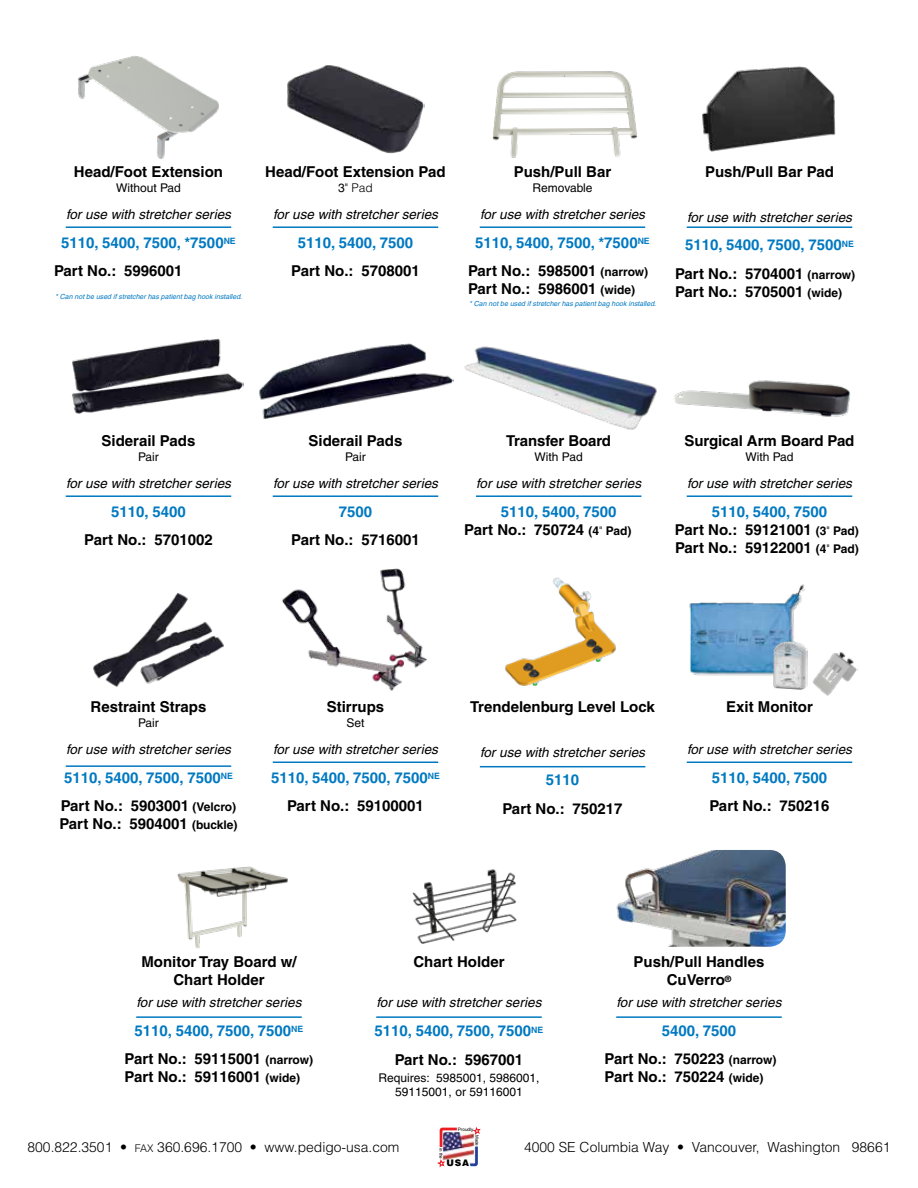
<style>
.page{position:relative;width:918px;height:1188px;background:#fff}
.page>*{position:absolute;margin:0;border:0;box-sizing:border-box;transform-origin:0 0}
.t1{font:700 15px/18px "Helvetica";color:#000;text-align:center}
.t2{font:700 15px/28.8px "Helvetica";color:#0079c1;text-align:center}
.t3{font:300 13.8px "Helvetica";color:#000}
.t4{font:italic 13.5px "Helvetica";color:#000}
.t5{font:12px/14.4px "Helvetica";color:#000;text-align:center}
.t6{font:300 12px "Helvetica";color:#000}
.t7{font:900 9px "Helvetica";color:#000}
.t8{font:italic 7.05px "Helvetica";color:#0079c1}
.t9{font:4.65px "Helvetica";color:#000}
.t10{font:4.35px "Helvetica";color:#000}
.s1{color:#000}
.s2{font-weight:400}
.s3{font-size:12px;color:#000}
.s4{font-size:12px}
.s5{font-weight:300;font-size:12px;color:#000}
.s6{color:#0079c1}
.s7{font-weight:300;font-size:12px}
.s8{font-size:10.5px}
</style>
<div class="page">
<svg style="left:437px;top:1127px;width:43px;height:41px"></svg>
<img style="left:259px;top:343px;width:191px;height:76px">
<img style="left:72px;top:338px;width:171px;height:76px">
<hr style="left:66px;top:495px;width:165px;height:2px;background:#0079c1">
<hr style="left:273px;top:495px;width:165px;height:2px;background:#0079c1">
<img style="left:674px;top:380px;width:177px;height:37px">
<hr style="left:687px;top:495px;width:165px;height:2px;background:#0079c1">
<img style="left:282px;top:589px;width:117px;height:102px">
<img style="left:363px;top:568px;width:64px;height:116px">
<hr style="left:273px;top:762px;width:165px;height:1px;background:#0079c1">
<img style="left:492px;top:71px;width:145px;height:87px">
<img style="left:78px;top:56px;width:141px;height:103px">
<hr style="left:687px;top:226px;width:165px;height:2px;background:#0079c1">
<hr style="left:273px;top:226px;width:165px;height:2px;background:#0079c1">
<hr style="left:66px;top:226px;width:165px;height:2px;background:#0079c1">
<hr style="left:480px;top:226px;width:165px;height:2px;background:#0079c1">
<img style="left:702px;top:66px;width:134px;height:86px">
<img style="left:287px;top:65px;width:138px;height:89px">
<img style="left:93px;top:593px;width:131px;height:94px">
<hr style="left:66px;top:765px;width:165px;height:2px;background:#0079c1">
<hr style="left:480px;top:766px;width:165px;height:1px;background:#0079c1">
<img style="left:505px;top:577px;width:111px;height:109px">
<img style="left:689px;top:584px;width:119px;height:94px">
<hr style="left:687px;top:762px;width:165px;height:1px;background:#0079c1">
<img style="left:772px;top:639px;width:35px;height:50px">
<img style="left:813px;top:652px;width:45px;height:44px">
<img style="left:412px;top:869px;width:105px;height:75px">
<hr style="left:376px;top:1016px;width:166px;height:2px;background:#0079c1">
<img style="left:177px;top:866px;width:111px;height:83px">
<hr style="left:136px;top:1016px;width:166px;height:2px;background:#0079c1">
<hr style="left:616px;top:1016px;width:166px;height:2px;background:#0079c1">
<img style="left:616px;top:850px;width:170px;height:97px">
<hr style="left:476px;top:495px;width:165px;height:2px;background:#0079c1">
<img style="left:450px;top:346px;width:207px;height:84px">
<p class="t1" style="left:74px;top:163px;width:151px">Head/Foot Extension</p>
<p class="t5" style="left:116px;top:180px;width:66px">Without Pad</p>
<p class="t4" style="left:66px;top:206px;width:166px">for use with stretcher series</p>
<p class="t2" style="left:54px;top:228px;width:183px;text-align:left;text-indent:7px">5110, 5400, 7500, *7500<sup>NE<br></sup><span class="s1">Part No.: 5996001</span></p>
<p class="t8" style="left:55px;top:293px;width:189px">* Can not be used if stretcher has patient bag hook installed.</p>
<p class="t1" style="left:265px;top:163px;width:182px">Head/Foot Extension Pad</p>
<p class="t6" style="left:338px;top:180px;width:36px"><span class="s2">3</span>" Pad</p>
<p class="t4" style="left:273px;top:206px;width:166px">for use with stretcher series</p>
<p class="t2" style="left:298px;top:228px;width:117px">5110, 5400, 7500</p>
<p class="t1" style="left:291px;top:262px;width:130px">Part No.: 5708001</p>
<p class="t1" style="left:514px;top:163px;width:99px">Push/Pull Bar</p>
<p class="t5" style="left:533px;top:180px;width:61px">Removable</p>
<p class="t4" style="left:480px;top:206px;width:166px">for use with stretcher series</p>
<p class="t2" style="left:468px;top:228px;width:183px">5110, 5400, 7500, *7500<sup>NE<br></sup><span class="s1">Part No.: 5985001</span> <span class="s3">(narrow)</span></p>
<p class="t1" style="left:468px;top:280px;width:169px">Part No.: 5986001 <span class="s4">(wide)</span></p>
<p class="t8" style="left:469px;top:300px;width:189px">* Can not be used if stretcher has patient bag hook installed.</p>
<p class="t1" style="left:705px;top:163px;width:130px">Push/Pull Bar Pad</p>
<p class="t4" style="left:687px;top:209px;width:166px">for use with stretcher series</p>
<p class="t2" style="left:675px;top:231px;width:182px">5110, 5400, 7500, 7500<sup>NE<br></sup><span class="s1">Part No.: 5704001</span> <span class="s3">(narrow)</span></p>
<p class="t1" style="left:675px;top:283px;width:169px">Part No.: 5705001 <span class="s4">(wide)</span></p>
<p class="t1" style="left:102px;top:432px;width:95px">Siderail Pads</p>
<p class="t5" style="left:138px;top:449px;width:22px">Pair</p>
<p class="t4" style="left:66px;top:475px;width:166px">for use with stretcher series</p>
<p class="t2" style="left:111px;top:497px;width:76px">5110, 5400</p>
<p class="t1" style="left:84px;top:531px;width:130px">Part No.: 5701002</p>
<p class="t1" style="left:309px;top:432px;width:95px">Siderail Pads</p>
<p class="t5" style="left:345px;top:449px;width:22px">Pair</p>
<p class="t4" style="left:273px;top:475px;width:166px">for use with stretcher series</p>
<p class="t2" style="left:339px;top:497px;width:35px">7500</p>
<p class="t1" style="left:291px;top:531px;width:130px">Part No.: 5716001</p>
<p class="t1" style="left:506px;top:432px;width:106px">Transfer Board</p>
<p class="t5" style="left:535px;top:449px;width:50px">With Pad</p>
<p class="t4" style="left:476px;top:475px;width:166px">for use with stretcher series</p>
<p class="t2" style="left:464px;top:502px;width:169px;line-height:18px;text-align:left;text-indent:37px">5110, 5400, 7500<br><span class="s1">Part No.: 750724</span> <span class="s3">(4</span><span class="s5">"</span> <span class="s3">Pad)</span></p>
<p class="t1" style="left:685px;top:432px;width:171px">Surgical Arm Board Pad</p>
<p class="t5" style="left:745px;top:449px;width:50px">With Pad</p>
<p class="t4" style="left:687px;top:475px;width:166px">for use with stretcher series</p>
<p class="t1" style="left:675px;top:502px;width:185px"><span class="s6">5110, 5400, 7500<br></span>Part No.: 59121001 <span class="s4">(3</span><span class="s7">"</span> <span class="s4">Pad)<br></span>Part No.: 59122001 <span class="s4">(4</span><span class="s7">"</span> <span class="s4">Pad)</span></p>
<p class="t1" style="left:91px;top:698px;width:117px">Restraint Straps</p>
<p class="t5" style="left:138px;top:715px;width:22px">Pair</p>
<p class="t4" style="left:66px;top:741px;width:166px">for use with stretcher series</p>
<p class="t2" style="left:61px;top:763px;width:177px;text-align:left">5110, 5400, 7500, 7500<sup>NE<br></sup><span class="s1">Part No.: 5903001</span> <span class="s3">(Velcro)</span></p>
<p class="t1" style="left:59px;top:815px;width:180px">Part No.: 5904001 <span class="s4">(buckle)</span></p>
<p class="t1" style="left:327px;top:698px;width:59px">Stirrups</p>
<p class="t5" style="left:346px;top:715px;width:20px">Set</p>
<p class="t4" style="left:273px;top:741px;width:166px">for use with stretcher series</p>
<p class="t2" style="left:271px;top:763px;width:170px">5110, 5400, 7500, 7500<sup>NE<br></sup><span class="s1">Part No.: 59100001</span></p>
<p class="t1" style="left:470px;top:698px;width:186px">Trendelenburg Level Lock</p>
<p class="t4" style="left:480px;top:744px;width:166px">for use with stretcher series</p>
<p class="t2" style="left:546px;top:766px;width:35px">5110</p>
<p class="t1" style="left:502px;top:800px;width:122px">Part No.: 750217</p>
<p class="t1" style="left:726px;top:698px;width:88px">Exit Monitor</p>
<p class="t4" style="left:687px;top:741px;width:166px">for use with stretcher series</p>
<p class="t2" style="left:712px;top:763px;width:117px">5110, 5400, 7500</p>
<p class="t1" style="left:709px;top:797px;width:122px">Part No.: 750216</p>
<p class="t1" style="left:141px;top:953px;width:157px">Monitor Tray Board w/<br>Chart Holder</p>
<p class="t4" style="left:137px;top:994px;width:166px">for use with stretcher series</p>
<p class="t2" style="left:124px;top:1016px;width:190px">5110, 5400, 7500, 7500<sup>NE<br></sup><span class="s1">Part No.: 59115001</span> <span class="s3">(narrow)</span></p>
<p class="t1" style="left:124px;top:1068px;width:177px">Part No.: 59116001 <span class="s4">(wide)</span></p>
<p class="t1" style="left:413px;top:953px;width:93px">Chart Holder</p>
<p class="t4" style="left:377px;top:995px;width:166px">for use with stretcher series</p>
<p class="t2" style="left:375px;top:1016px;width:170px">5110, 5400, 7500, 7500<sup>NE<br></sup><span class="s1">Part No.: 5967001</span></p>
<p class="t5" style="left:379px;top:1071px;width:162px">Requires: 5985001, 5986001,<br>59115001, or 59116001</p>
<p class="t9" style="left:458px;top:1126px;width:17px">Proudly</p>
<p class="t1" style="left:634px;top:953px;width:132px">Push/Pull Handles<br>CuVerro<sup>®</sup></p>
<p class="t4" style="left:617px;top:994px;width:166px">for use with stretcher series</p>
<p class="t1" style="left:604px;top:1016px;width:173px;line-height:28.8px;text-align:left;text-indent:57px"><span class="s6">5400, 7500<br></span>Part No.: 750223 <span class="s4">(narrow)</span></p>
<p class="t1" style="left:604px;top:1068px;width:160px">Part No.: 750224 <span class="s4">(wide)</span></p>
<p class="t3" style="left:28px;top:1139px;width:373px">800.822.3501 • <span class="s8">FAX</span> 360.696.1700 • www.pedigo-usa.com</p>
<p class="t10" style="left:480px;top:1135px;width:12px;rotate:90deg">Made</p>
<p class="t10" style="left:444px;top:1148px;width:12px;rotate:90deg">in the</p>
<p class="t7" style="left:446px;top:1157px;width:24px">USA</p>
<p class="t3" style="left:524px;top:1139px;width:368px">4000 SE Columbia Way • Vancouver, Washington 98661</p>
</div>
